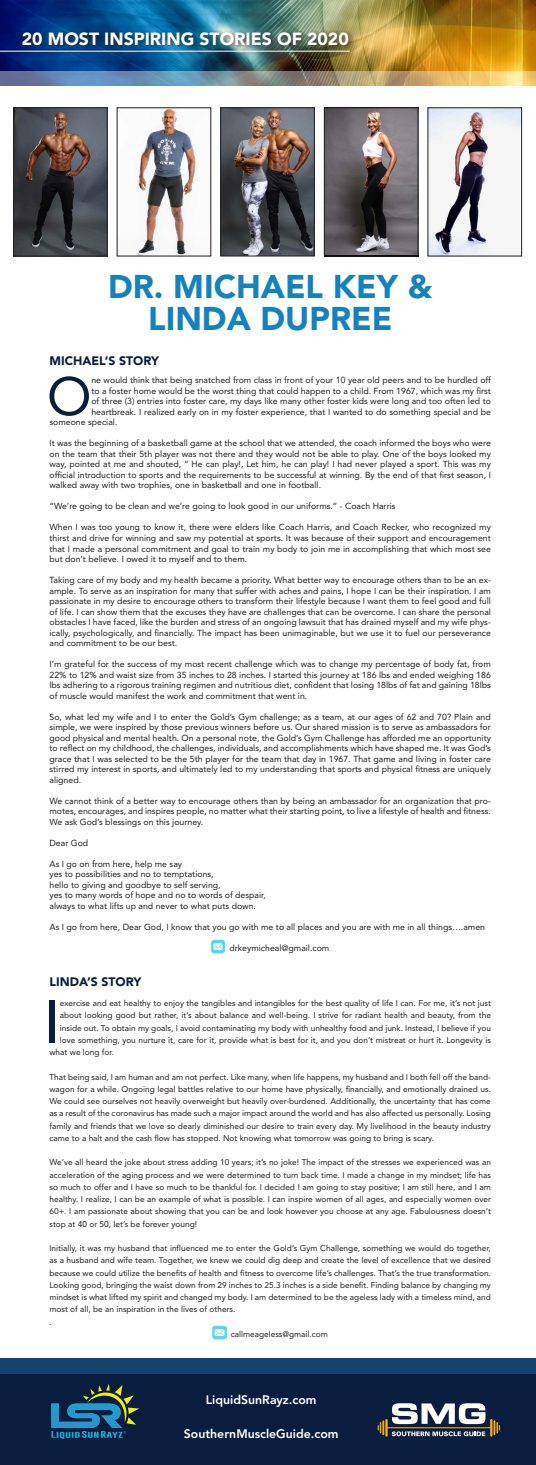
<style>
.page{position:relative;width:536px;height:1465px;background:#fff}
.page>*{position:absolute;margin:0;border:0;box-sizing:border-box;transform-origin:0 0}
.t1{font:60.2px "Avenir";color:#091e3f}
.t2{font:53.2px "Avenir";color:#091e3f}
.t3{font:900 32.64px/31.5px "Avenir";color:#1582be;text-align:center}
.t4{font:900 17.5px "Avenir";color:#fff}
.t5{font:800 12.25px "Avenir";color:#fff}
.t6{font:900 12.25px "Avenir";color:#091e3f}
.t7{font:8.75px/10.5px "Avenir";color:#231f20;text-align:justify}
.t8{font:8.31px/12.2px "Avenir";color:#231f20;text-align:justify}
</style>
<div class="page">
<img style="left:0;top:0;width:536px;height:72px">
<svg style="left:0;top:72px;width:536px;height:14px;background:#979b91"></svg>
<div style="left:0;top:1358px;width:536px;height:106px;background:#091e3f"></div>
<img style="left:211px;top:939px;width:13px;height:14px">
<img style="left:212px;top:1325px;width:14px;height:14px">
<div style="left:21px;top:29px;width:334px;height:23px;background:#231f20;opacity:.75"></div>
<svg style="left:377px;top:1403px;width:123px;height:33px"></svg>
<svg style="left:51px;top:1384px;width:88px;height:55px"></svg>
<div style="left:0;top:48px;width:356px;height:11px;background:#231f20;opacity:.75"></div>
<hr style="left:0;top:51px;width:349px;height:1px;background:#fff">
<div style="left:0;top:1358px;width:536px;height:15px;background:#16426e"></div>
<img style="left:15px;top:109px;width:90px;height:145px">
<div style="left:13px;top:107px;width:94px;height:149px;border:1px solid #231f20"></div>
<img style="left:222px;top:109px;width:90px;height:145px">
<div style="left:220px;top:107px;width:94px;height:149px;border:1px solid #231f20"></div>
<img style="left:429px;top:109px;width:90px;height:145px">
<img style="left:137px;top:109px;width:60px;height:145px">
<img style="left:326px;top:109px;width:90px;height:145px">
<div style="left:324px;top:107px;width:94px;height:149px;border:1px solid #231f20"></div>
<p class="t4" style="left:22px;top:28px;width:328px">20 MOST INSPIRING STORIES OF 2020</p>
<p class="t3" style="left:108px;top:271px;width:326px">DR. MICHAEL KEY &amp;<br>LINDA DUPREE</p>
<p class="t6" style="left:49px;top:353px;width:111px">MICHAEL’S STORY</p>
<p class="t2" style="left:47px;top:366px;width:46px">O</p>
<p class="t7" style="left:91px;top:375px;width:401px">ne would think that being snatched from class in front of your 10 year old peers and to be hurdled off</p>
<p class="t7" style="left:91px;top:386px;width:401px">to a foster home would be the worst thing that could happen to a child. From 1967, which was my first</p>
<p class="t7" style="left:91px;top:396px;width:401px">of three (3) entries into foster care, my days like many other foster kids were long and too often led to</p>
<p class="t7" style="left:91px;top:407px;width:401px">heartbreak. I realized early on in my foster experience, that I wanted to do something special and be</p>
<p class="t7" style="left:49px;top:417px;width:69px">someone special.</p>
<p class="t7" style="left:49px;top:438px;width:443px">It was the beginning of a basketball game at the school that we attended, the coach informed the boys who were on the team that their 5th player was not there and they would not be able to play. One of the boys looked my way, pointed at me and shouted, “ He can play!, Let him, he can play! I had never played a sport. This was my official introduction to sports and the requirements to be successful at winning. By the end of that first season, I walked away with two trophies, one in basketball and one in football.</p>
<p class="t7" style="left:49px;top:501px;width:347px">“We’re going to be clean and we’re going to look good in our uniforms.” - Coach Harris</p>
<p class="t7" style="left:49px;top:522px;width:443px">When I was too young to know it, there were elders like Coach Harris, and Coach Recker, who recognized my thirst and drive for winning and saw my potential at sports. It was because of their support and encouragement that I made a personal commitment and goal to train my body to join me in accomplishing that which most see but don’t believe. I owed it to myself and to them.</p>
<p class="t7" style="left:49px;top:575px;width:443px">Taking care of my body and my health became a priority. What better way to encourage others than to be an ex&shy;ample. To serve as an inspiration for many that suffer with aches and pains, I hope I can be their inspiration. I am passionate in my desire to encourage others to transform their lifestyle because I want them to feel good and full of life. I can show them that the excuses they have are challenges that can be overcome. I can share the personal obstacles I have faced, like the burden and stress of an ongoing lawsuit that has drained myself and my wife phys&shy;ically, psychologically, and financially. The impact has been unimaginable, but we use it to fuel our perseverance and commitment to be our best.</p>
<p class="t7" style="left:49px;top:659px;width:443px">I’m grateful for the success of my most recent challenge which was to change my percentage of body fat, from 22% to 12% and waist size from 35 inches to 28 inches. I started this journey at 186 lbs and ended weighing 186 lbs adhering to a rigorous training regimen and nutritious diet, confident that losing 18lbs of fat and gaining 18lbs of muscle would manifest the work and commitment that went in.</p>
<p class="t7" style="left:49px;top:711px;width:443px">So, what led my wife and I to enter the Gold’s Gym challenge; as a team, at our ages of 62 and 70? Plain and simple, we were inspired by those previous winners before us. Our shared mission is to serve as ambassadors for good physical and mental health. On a personal note, the Gold’s Gym Challenge has afforded me an opportunity to reflect on my childhood, the challenges, individuals, and accomplishments which have shaped me. It was God’s grace that I was selected to be the 5th player for the team that day in 1967. That game and living in foster care stirred my interest in sports, and ultimately led to my understanding that sports and physical fitness are uniquely aligned.</p>
<p class="t7" style="left:49px;top:795px;width:443px">We cannot think of a better way to encourage others than by being an ambassador for an organization that pro&shy;motes, encourages, and inspires people, no matter what their starting point, to live a lifestyle of health and fitness.<br>We ask God’s blessings on this journey.</p>
<p class="t7" style="left:49px;top:837px;width:40px">Dear God</p>
<p class="t7" style="left:49px;top:858px;width:134px">As I go on from here, help me say</p>
<p class="t7" style="left:49px;top:869px;width:166px">yes to possibilities and no to temptations,</p>
<p class="t7" style="left:49px;top:879px;width:173px">hello to giving and goodbye to self serving,</p>
<p class="t7" style="left:49px;top:890px;width:218px">yes to many words of hope and no to words of despair,</p>
<p class="t7" style="left:49px;top:900px;width:208px">always to what lifts up and never to what puts down.</p>
<p class="t7" style="left:49px;top:921px;width:437px">As I go from here, Dear God, I know that you go with me to all places and you are with me in all things….amen</p>
<p class="t7" style="left:229px;top:942px;width:101px">drkeymicheal@gmail.com</p>
<p class="t6" style="left:49px;top:974px;width:93px">LINDA’S STORY</p>
<p class="t1" style="left:44px;top:987px;width:17px">I</p>
<p class="t8" style="left:60px;top:997px;width:432px">exercise and eat healthy to enjoy the tangibles and intangibles for the best quality of life I can. For me, it’s not just</p>
<p class="t8" style="left:60px;top:1009px;width:432px">about looking good but rather, it’s about balance and well-being. I strive for radiant health and beauty, from the</p>
<p class="t8" style="left:60px;top:1021px;width:432px">inside out. To obtain my goals, I avoid contaminating my body with unhealthy food and junk. Instead, I believe if you</p>
<p class="t8" style="left:60px;top:1034px;width:432px">love something, you nurture it, care for it, provide what is best for it, and you don’t mistreat or hurt it. Longevity is</p>
<p class="t8" style="left:49px;top:1046px;width:66px">what we long for.</p>
<p class="t8" style="left:49px;top:1070px;width:443px">That being said, I am human and am not perfect. Like many, when life happens, my husband and I both fell off the band&shy;wagon for a while. Ongoing legal battles relative to our home have physically, financially, and emotionally drained us.<br>We could see ourselves not heavily overweight but heavily over-burdened. Additionally, the uncertainty that has come as a result of the coronavirus has made such a major impact around the world and has also affected us personally. Losing family and friends that we love so dearly diminished our desire to train every day. My livelihood in the beauty industry came to a halt and the cash flow has stopped. Not knowing what tomorrow was going to bring is scary.</p>
<p class="t8" style="left:49px;top:1156px;width:443px">We’ve all heard the joke about stress adding 10 years; it’s no joke! The impact of the stresses we experienced was an acceleration of the aging process and we were determined to turn back time. I made a change in my mindset; life has so much to offer and I have so much to be thankful for. I decided I am going to stay positive; I am still here, and I am healthy. I realize, I can be an example of what is possible. I can inspire women of all ages, and especially women over 60+. I am passionate about showing that you can be and look however you choose at any age. Fabulousness doesn’t stop at 40 or 50, let’s be forever young!</p>
<p class="t8" style="left:49px;top:1242px;width:443px">Initially, it was my husband that influenced me to enter the Gold’s Gym Challenge, something we would do together, as a husband and wife team. Together, we knew we could dig deep and create the level of excellence that we desired because we could utilize the benefits of health and fitness to overcome life’s challenges. That’s the true transformation.<br>Looking good, bringing the waist down from 29 inches to 25.3 inches is a side benefit. Finding balance by changing my mindset is what lifted my spirit and changed my body. I am determined to be the ageless lady with a timeless mind, and most of all, be an inspiration in the lives of others.</p>
<p class="t8" style="left:49px;top:1315px;width:4px">.</p>
<p class="t8" style="left:230px;top:1328px;width:99px">callmeageless@gmail.com</p>
<p class="t5" style="left:206px;top:1392px;width:112px">LiquidSunRayz.com</p>
<p class="t5" style="left:184px;top:1426px;width:156px">SouthernMuscleGuide.com</p>
</div>
